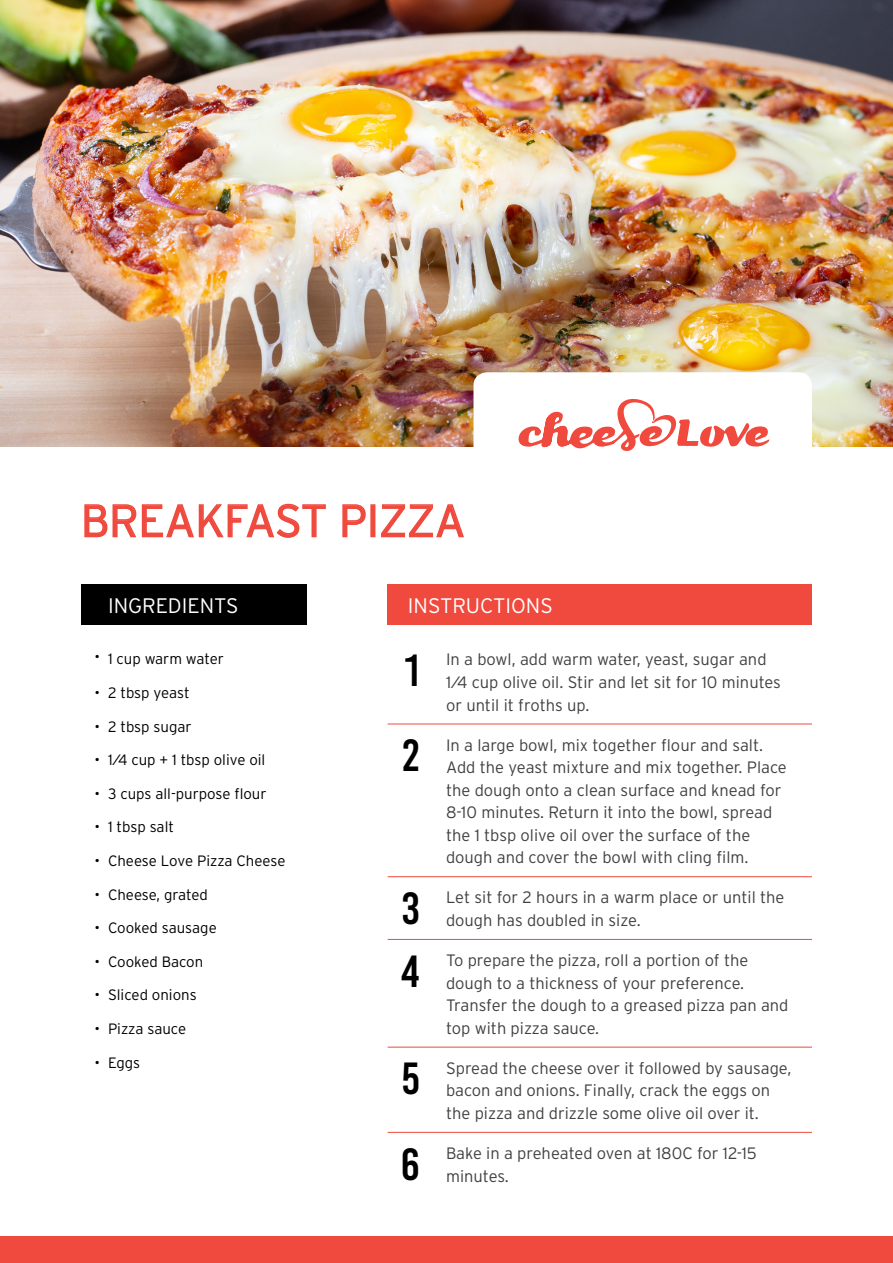
<style>
.page{position:relative;width:893px;height:1263px;background:#fff}
.page>*{position:absolute;margin:0;border:0;box-sizing:border-box;transform-origin:0 0}
.t1{font:300 45px "Interstate";color:#f0493e}
.t2{font:45px "Bebas Kai";color:#000}
.t3{font:300 21px "Interstate";color:#fff}
.t4{font:300 16.5px/22.5px "Interstate";color:#414042}
.t5{font:300 15px "Interstate";color:#000}
</style>
<div class="page">
<div style="left:0;top:1236px;width:893px;height:27px;background:#f0493e"></div>
<hr style="left:388px;top:724px;width:52px;height:1px;background:#f0493e">
<hr style="left:440px;top:724px;width:372px;height:1px;background:#f0493e">
<hr style="left:388px;top:876px;width:52px;height:1px;background:#f0493e">
<hr style="left:440px;top:876px;width:372px;height:1px;background:#f0493e">
<hr style="left:388px;top:939px;width:52px;height:1px;background:#f0493e">
<hr style="left:440px;top:939px;width:372px;height:1px;background:#f0493e">
<hr style="left:388px;top:1047px;width:52px;height:1px;background:#f0493e">
<hr style="left:440px;top:1047px;width:372px;height:1px;background:#f0493e">
<hr style="left:388px;top:1132px;width:52px;height:1px;background:#f0493e">
<hr style="left:440px;top:1132px;width:372px;height:1px;background:#f0493e">
<div style="left:81px;top:584px;width:226px;height:41px;background:#000"></div>
<div style="left:388px;top:584px;width:424px;height:41px;background:#f0493e"></div>
<img style="left:0;top:0;width:893px;height:446px">
<svg style="left:84px;top:503px;width:242px;height:35px"></svg>
<svg style="left:342px;top:504px;width:24px;height:34px"></svg>
<div style="left:370px;top:504px;width:5px;height:33px;border:2px solid #f0493e"></div>
<svg style="left:381px;top:504px;width:83px;height:34px"></svg>
<svg style="left:473px;top:372px;width:339px;height:79px"></svg>
<h1 class="t1" style="left:81px;top:495px;width:386px">BREAKFAST PIZZA</h1>
<p class="t3" style="left:108px;top:594px;width:132px">INGREDIENTS</p>
<p class="t3" style="left:408px;top:594px;width:146px">INSTRUCTIONS</p>
<p class="t5" style="left:94px;top:650px;width:131px">• 1 cup warm water</p>
<p class="t5" style="left:94px;top:684px;width:97px">• 2 tbsp yeast</p>
<p class="t5" style="left:94px;top:718px;width:99px">• 2 tbsp sugar</p>
<p class="t5" style="left:94px;top:751px;width:172px">• 1⁄4 cup + 1 tbsp olive oil</p>
<p class="t5" style="left:94px;top:785px;width:174px">• 3 cups all-purpose flour</p>
<p class="t5" style="left:94px;top:818px;width:81px">• 1 tbsp salt</p>
<p class="t5" style="left:94px;top:852px;width:192px">• Cheese Love Pizza Cheese</p>
<p class="t5" style="left:94px;top:886px;width:115px">• Cheese, grated</p>
<p class="t5" style="left:94px;top:919px;width:124px">• Cooked sausage</p>
<p class="t5" style="left:94px;top:953px;width:110px">• Cooked Bacon</p>
<p class="t5" style="left:94px;top:986px;width:104px">• Sliced onions</p>
<p class="t5" style="left:94px;top:1020px;width:93px">• Pizza sauce</p>
<p class="t5" style="left:94px;top:1054px;width:47px">• Eggs</p>
<h1 class="t2" style="left:405px;top:646px;width:17px">1</h1>
<p class="t4" style="left:446px;top:648px;width:336px">In a bowl, add warm water, yeast, sugar and<br>1⁄4 cup olive oil. Stir and let sit for 10 minutes or until it froths up.</p>
<h1 class="t2" style="left:403px;top:731px;width:19px">2</h1>
<p class="t4" style="left:446px;top:733px;width:342px">In a large bowl, mix together flour and salt.<br>Add the yeast mixture and mix together. Place the dough onto a clean surface and knead for 8-10 minutes. Return it into the bowl, spread the 1 tbsp olive oil over the surface of the dough and cover the bowl with cling film.</p>
<h1 class="t2" style="left:402px;top:884px;width:19px">3</h1>
<p class="t4" style="left:446px;top:886px;width:340px">Let sit for 2 hours in a warm place or until the dough has doubled in size.</p>
<h1 class="t2" style="left:401px;top:947px;width:20px">4</h1>
<p class="t4" style="left:446px;top:949px;width:344px">To prepare the pizza, roll a portion of the dough to a thickness of your preference.<br>Transfer the dough to a greased pizza pan and top with pizza sauce.</p>
<h1 class="t2" style="left:402px;top:1055px;width:19px">5</h1>
<p class="t4" style="left:446px;top:1057px;width:347px">Spread the cheese over it followed by sausage, bacon and onions. Finally, crack the eggs on the pizza and drizzle some olive oil over it.</p>
<h1 class="t2" style="left:401px;top:1140px;width:21px">6</h1>
<p class="t4" style="left:446px;top:1142px;width:312px">Bake in a preheated oven at 180C for 12-15 minutes.</p>
</div>
